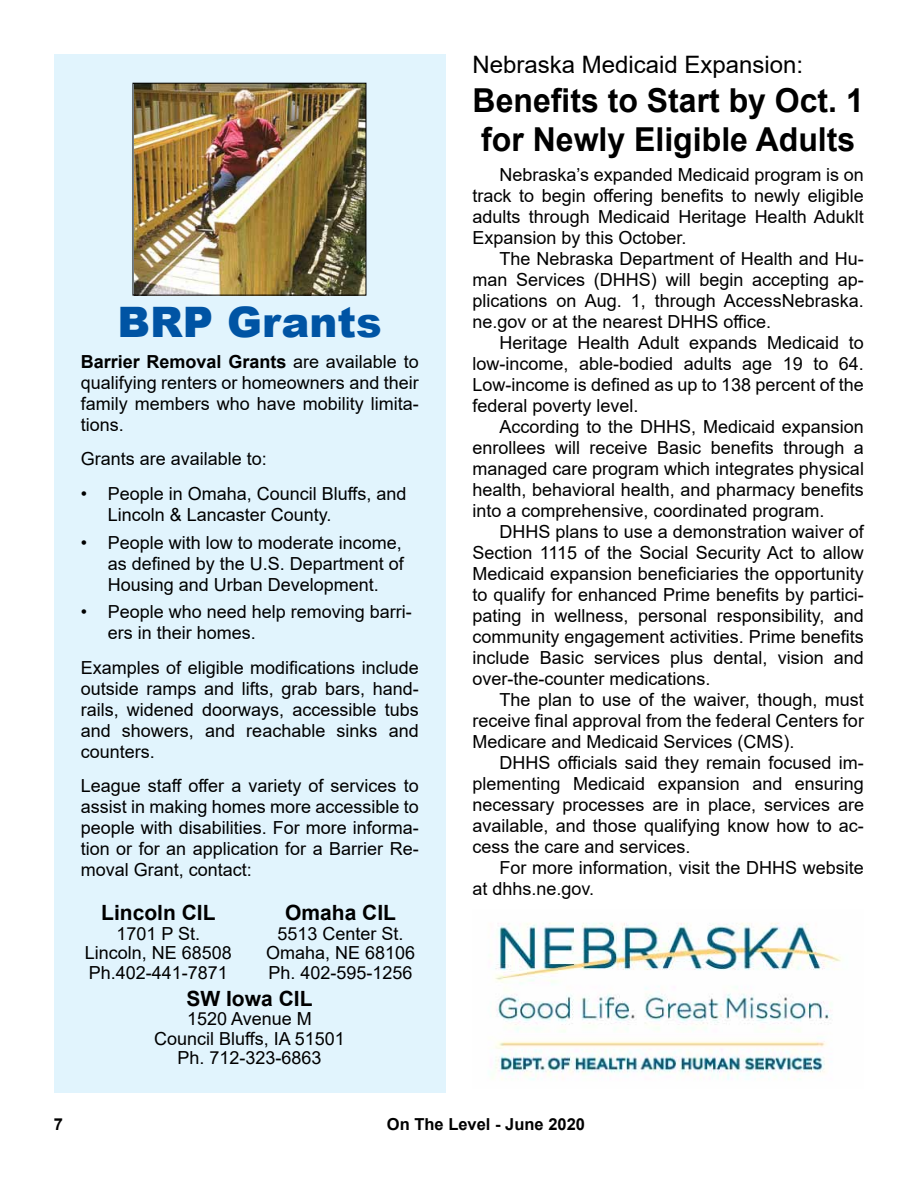
<style>
.page{position:relative;width:918px;height:1188px;background:#fff}
.page>*{position:absolute;margin:0;border:0;box-sizing:border-box;transform-origin:0 0}
.t1{font:900 42px "Arial";color:#0054a4}
.t2{font:700 33px/39px "Arial";color:#000}
.t3{font:24px "Arial";color:#000}
.t4{font:700 21px "Arial";color:#000}
.t5{font:18px/21px "Arial";color:#000;text-align:justify}
.t6{font:700 16.5px "Arial";color:#000}
.s1{font-weight:700}
</style>
<div class="page">
<div style="left:54px;top:54px;width:392px;height:1039px;background:#e1f4fd"></div>
<img style="left:135px;top:85px;width:229px;height:209px">
<div style="left:133px;top:83px;width:233px;height:213px;border:1px solid #000"></div>
<img style="left:492px;top:923px;width:350px;height:157px">
<h1 class="t1" style="left:118px;top:291px;width:266px">BRP Grants</h1>
<p class="t5" style="left:81px;top:351px;width:340px"><span class="s1">Barrier Removal Grants</span> are available to qualifying renters or homeowners and their family members who have mobility limita&shy;tions.</p>
<p class="t5" style="left:81px;top:448px;width:188px">Grants are available to:</p>
<p class="t5" style="left:108px;top:483px;width:300px;text-indent:-27px">• People in Omaha, Council Bluffs, and<br>Lincoln &amp; Lancaster County.</p>
<p class="t5" style="left:108px;top:532px;width:298px;text-indent:-27px">• People with low to moderate income, as defined by the U.S. Department of Housing and Urban Development.</p>
<p class="t5" style="left:108px;top:601px;width:306px;text-indent:-27px">• People who need help removing barri&shy;ers in their homes.</p>
<p class="t5" style="left:81px;top:657px;width:340px">Examples of eligible modifications include outside ramps and lifts, grab bars, hand&shy;rails, widened doorways, accessible tubs and showers, and reachable sinks and counters.</p>
<p class="t5" style="left:81px;top:775px;width:340px">League staff offer a variety of services to assist in making homes more accessible to people with disabilities. For more informa&shy;tion or for an application for a Barrier Re&shy;moval Grant, contact:</p>
<p class="t4" style="left:101px;top:898px;width:116px">Lincoln CIL</p>
<p class="t5" style="left:85px;top:923px;width:149px;line-height:19.5px;text-align:center">1701 P St.<br>Lincoln, NE 68508<br>Ph.402-441-7871</p>
<p class="t4" style="left:285px;top:898px;width:112px">Omaha CIL</p>
<p class="t5" style="left:266px;top:923px;width:151px;line-height:19.5px;text-align:center">5513 Center St.<br>Omaha, NE 68106<br>Ph. 402-595-1256</p>
<p class="t4" style="left:186px;top:984px;width:128px">SW Iowa CIL</p>
<p class="t5" style="left:154px;top:1009px;width:192px;line-height:19.5px;text-align:center">1520 Avenue M<br>Council Bluffs, IA 51501<br>Ph. 712-323-6863</p>
<h3 class="t3" style="left:472px;top:48px;width:332px">Nebraska Medicaid Expansion:</h3>
<h2 class="t2" style="left:473px;top:81px;width:393px">Benefits to Start by Oct. 1 for Newly Eligible Adults</h2>
<p class="t5" style="left:472px;top:164px;width:393px;text-indent:27px">Nebraska’s expanded Medicaid program is on track to begin offering benefits to newly eligible adults through Medicaid Heritage Health Aduklt Expansion by this October.</p>
<p class="t5" style="left:472px;top:248px;width:393px;text-indent:27px">The Nebraska Department of Health and Hu&shy;man Services (DHHS) will begin accepting ap&shy;plications on Aug. 1, through AccessNebraska. ne.gov or at the nearest DHHS office.</p>
<p class="t5" style="left:472px;top:332px;width:393px;text-indent:27px">Heritage Health Adult expands Medicaid to low-income, able-bodied adults age 19 to 64.<br>Low-income is defined as up to 138 percent of the federal poverty level.</p>
<p class="t5" style="left:472px;top:416px;width:393px;text-indent:27px">According to the DHHS, Medicaid expansion enrollees will receive Basic benefits through a managed care program which integrates physical health, behavioral health, and pharmacy benefits into a comprehensive, coordinated program.</p>
<p class="t5" style="left:472px;top:521px;width:393px;text-indent:27px">DHHS plans to use a demonstration waiver of Section 1115 of the Social Security Act to allow Medicaid expansion beneficiaries the opportunity to qualify for enhanced Prime benefits by partici&shy;pating in wellness, personal responsibility, and community engagement activities. Prime benefits include Basic services plus dental, vision and over-the-counter medications.</p>
<p class="t5" style="left:472px;top:689px;width:393px;text-indent:27px">The plan to use of the waiver, though, must receive final approval from the federal Centers for Medicare and Medicaid Services (CMS).</p>
<p class="t5" style="left:472px;top:752px;width:393px;text-indent:27px">DHHS officials said they remain focused im&shy;plementing Medicaid expansion and ensuring necessary processes are in place, services are available, and those qualifying know how to ac&shy;cess the care and services.</p>
<p class="t5" style="left:472px;top:857px;width:393px;text-indent:27px">For more information, visit the DHHS website at dhhs.ne.gov.</p>
<p class="t6" style="left:54px;top:1113px;width:11px">7</p>
<p class="t6" style="left:387px;top:1113px;width:200px">On The Level - June 2020</p>
</div>
